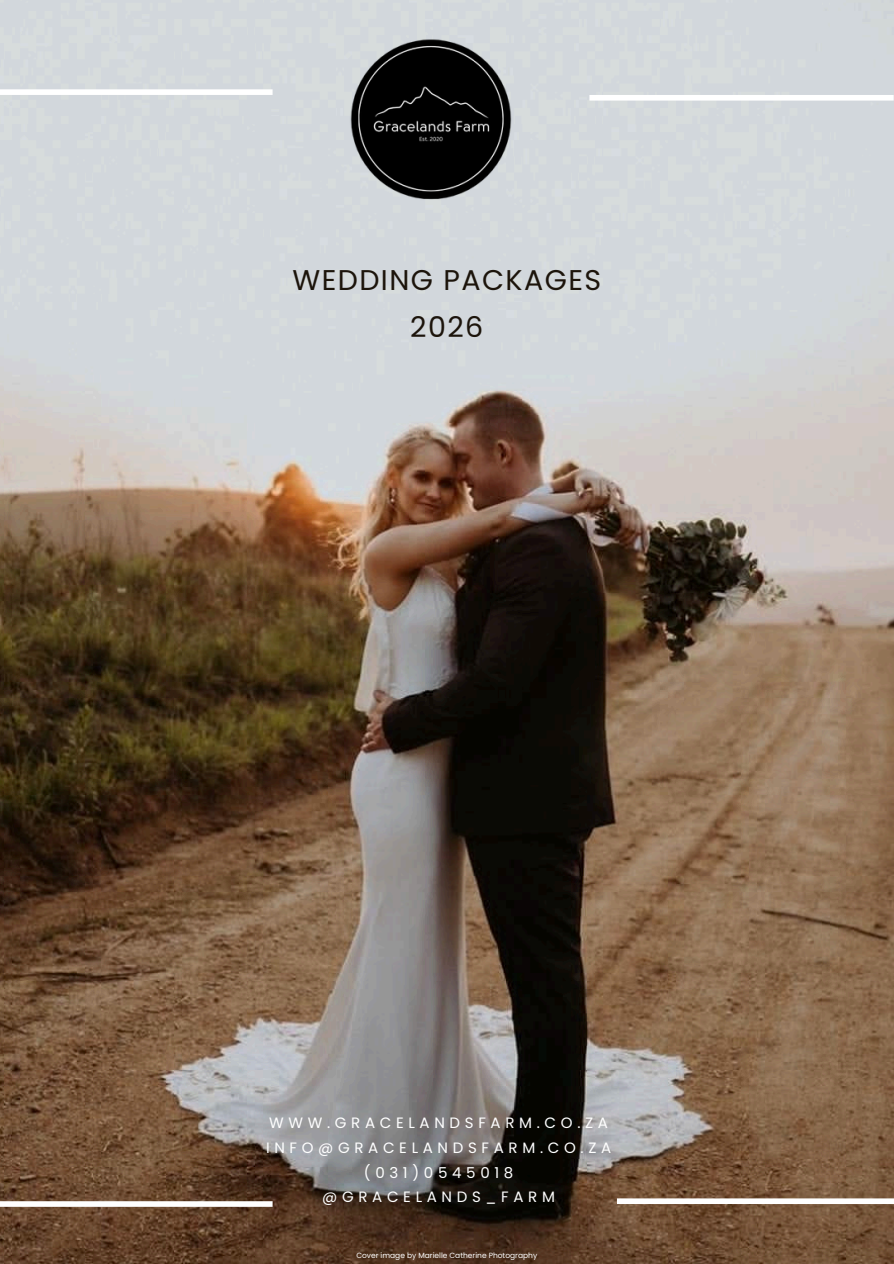
<style>
.page{position:relative;width:894px;height:1264px;background:#fff}
.page>*{position:absolute;margin:0;border:0;box-sizing:border-box;transform-origin:0 0}
.t1{font:28.5px/47.2px "Poppins";letter-spacing:.05em;color:#1c140b;text-align:center}
.t2{font:15px/24.8px "Poppins";letter-spacing:.31em;color:#fff;text-align:center}
.t3{font:7.5px "Poppins";color:#fff}
</style>
<div class="page">
<img style="left:0;top:0;width:893px;height:1263px">
<div style="left:0;top:89px;width:272px;height:6px;background:#fff"></div>
<img style="left:308px;top:0;width:246px;height:246px">
<div style="left:589px;top:95px;width:304px;height:6px;background:#fff"></div>
<div style="left:0;top:1201px;width:272px;height:5px;background:#fff"></div>
<div style="left:616px;top:1198px;width:277px;height:5px;background:#fff"></div>
<p class="t1" style="left:292px;top:256px;width:310px">WEDDING PACKAGES<br>2026</p>
<p class="t2" style="left:266px;top:1110px;width:346px">WWW.GRACELANDSFARM.CO.ZA<br>INFO@GRACELANDSFARM.CO.ZA (031)0545018 @GRACELANDS_FARM</p>
<p class="t3" style="left:356px;top:1249px;width:182px">Cover image by Marielle Catherine Photography</p>
</div>
